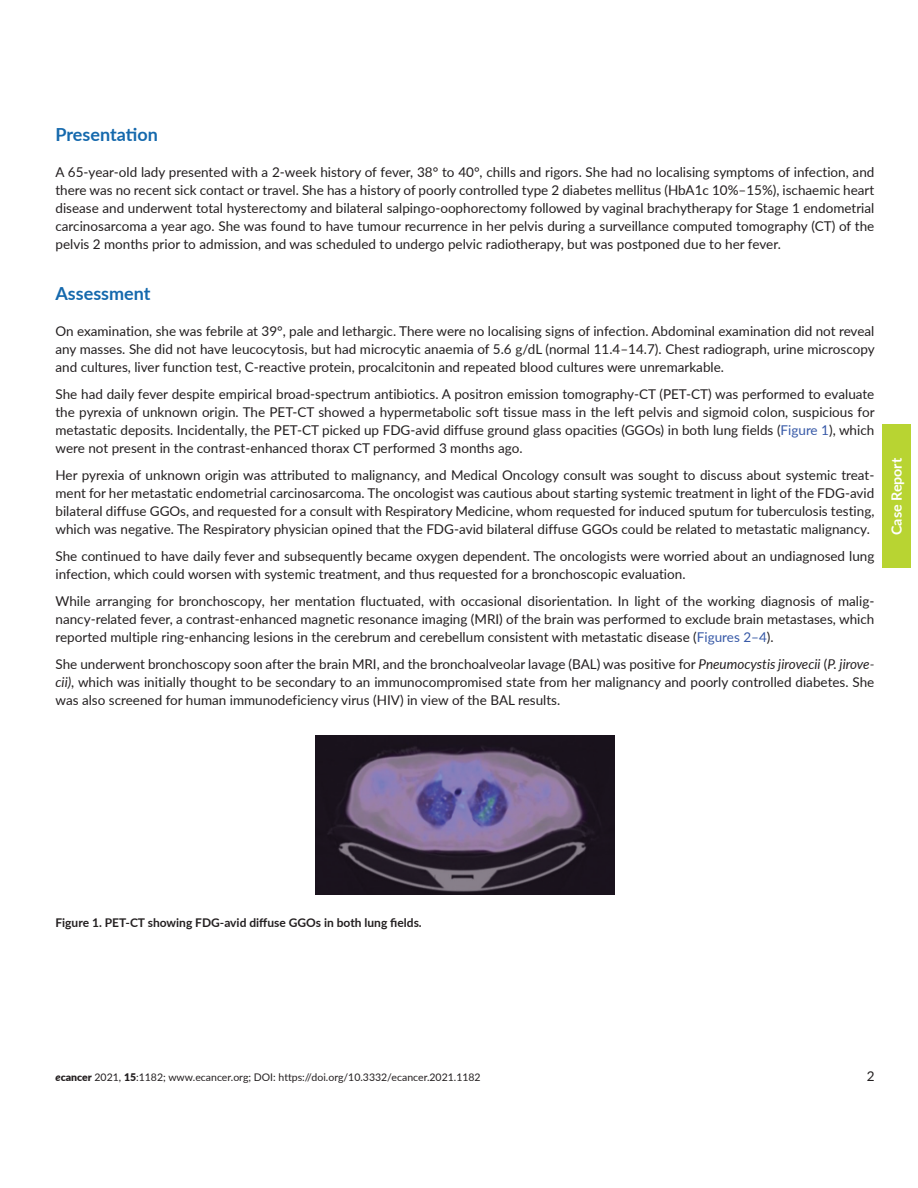
<style>
.page{position:relative;width:918px;height:1188px;background:#fff}
.page>*{position:absolute;margin:0;border:0;box-sizing:border-box;transform-origin:0 0}
.t1{font:700 18px "Lato";color:#1569ad}
.t2{font:700 14.25px "Lato";color:#fff}
.t3{font:13.5px/18px "Lato";color:#231f20;text-align:justify}
.t4{font:700 12px "Lato";color:#231f20}
.t5{font:10.5px "Lato";color:#231f20}
.s1{color:#3759a7}
.s2{font-style:italic}
.s3{font-weight:900;font-style:italic}
.s4{font-weight:900}
</style>
<div class="page">
<div style="left:882px;top:425px;width:29px;height:143px;background:#b8d432"></div>
<img style="left:315px;top:736px;width:300px;height:159px">
<h1 class="t1" style="left:56px;top:121px;width:104px">Presentation</h1>
<p class="t3" style="left:56px;top:162px;width:820px">A 65-year-old lady presented with a 2-week history of fever, 38° to 40°, chills and rigors. She had no localising symptoms of infection, and there was no recent sick contact or travel. She has a history of poorly controlled type 2 diabetes mellitus (HbA1c 10%–15%), ischaemic heart disease and underwent total hysterectomy and bilateral salpingo-oophorectomy followed by vaginal brachytherapy for Stage 1 endometrial carcinosarcoma a year ago. She was found to have tumour recurrence in her pelvis during a surveillance computed tomography (CT) of the pelvis 2 months prior to admission, and was scheduled to undergo pelvic radiotherapy, but was postponed due to her fever.</p>
<h1 class="t1" style="left:56px;top:280px;width:97px">Assessment</h1>
<p class="t3" style="left:56px;top:321px;width:821px">On examination, she was febrile at 39°, pale and lethargic. There were no localising signs of infection. Abdominal examination did not reveal any masses. She did not have leucocytosis, but had microcytic anaemia of 5.6 g/dL (normal 11.4–14.7). Chest radiograph, urine microscopy and cultures, liver function test, C-reactive protein, procalcitonin and repeated blood cultures were unremarkable.</p>
<p class="t3" style="left:56px;top:384px;width:821px">She had daily fever despite empirical broad-spectrum antibiotics. A positron emission tomography-CT (PET-CT) was performed to evaluate the pyrexia of unknown origin. The PET-CT showed a hypermetabolic soft tissue mass in the left pelvis and sigmoid colon, suspicious for metastatic deposits. Incidentally, the PET-CT picked up FDG-avid diffuse ground glass opacities (GGOs) in both lung fields (<span class="s1">Figure 1</span>), which were not present in the contrast-enhanced thorax CT performed 3 months ago.</p>
<p class="t3" style="left:56px;top:465px;width:820px">Her pyrexia of unknown origin was attributed to malignancy, and Medical Oncology consult was sought to discuss about systemic treat&shy;ment for her metastatic endometrial carcinosarcoma. The oncologist was cautious about starting systemic treatment in light of the FDG-avid bilateral diffuse GGOs, and requested for a consult with Respiratory Medicine, whom requested for induced sputum for tuberculosis testing, which was negative. The Respiratory physician opined that the FDG-avid bilateral diffuse GGOs could be related to metastatic malignancy.</p>
<p class="t3" style="left:56px;top:546px;width:820px">She continued to have daily fever and subsequently became oxygen dependent. The oncologists were worried about an undiagnosed lung infection, which could worsen with systemic treatment, and thus requested for a bronchoscopic evaluation.</p>
<p class="t3" style="left:56px;top:591px;width:820px">While arranging for bronchoscopy, her mentation fluctuated, with occasional disorientation. In light of the working diagnosis of malig&shy;nancy-related fever, a contrast-enhanced magnetic resonance imaging (MRI) of the brain was performed to exclude brain metastases, which reported multiple ring-enhancing lesions in the cerebrum and cerebellum consistent with metastatic disease (<span class="s1">Figures 2–4</span>).</p>
<p class="t3" style="left:56px;top:654px;width:820px">She underwent bronchoscopy soon after the brain MRI, and the bronchoalveolar lavage (BAL) was positive for <span class="s2">Pneumocystis jirovecii</span> (<span class="s2">P. jirove&shy;cii)</span>, which was initially thought to be secondary to an immunocompromised state from her malignancy and poorly controlled diabetes. She was also screened for human immunodeficiency virus (HIV) in view of the BAL results.</p>
<p class="t2" style="left:886px;top:535px;width:79px;rotate:-90deg">Case Report</p>
<p class="t4" style="left:56px;top:914px;width:368px">Figure 1. PET-CT showing FDG-avid diffuse GGOs in both lung fields.</p>
<p class="t5" style="left:56px;top:1070px;width:427px"><span class="s3">e</span><span class="s4">cancer</span> 2021, <span class="s4">15</span>:1182; www.ecancer.org; DOI: https://doi.org/10.3332/ecancer.2021.1182</p>
<p class="t3" style="left:867px;top:1067px;width:9px">2</p>
</div>
